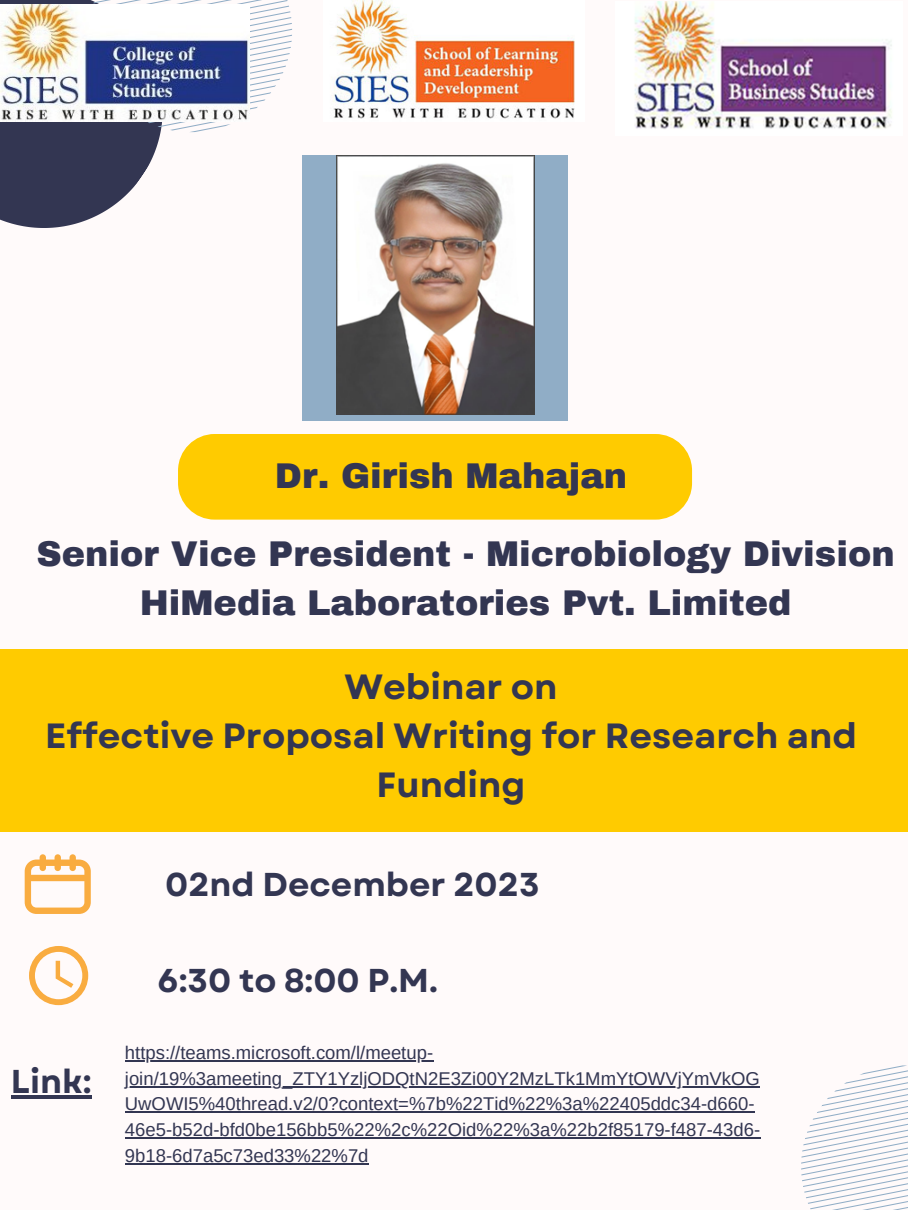
<style>
.page{position:relative;width:908px;height:1210px;background:#fff}
.page>*{position:absolute;margin:0;border:0;box-sizing:border-box;transform-origin:0 0}
.t1{font:900 35px/48.8px "Archivo";color:#333652;text-align:center}
.t2{font:700 35px/48.8px "Garet";color:#333652;text-align:center}
.t3{font:700 33px "Garet";color:#333652}
.t4{font:18.48px/25.7px "Arimo";color:#333652}
</style>
<div class="page">
<div style="left:0;top:0;width:907px;height:1210px;background:#fffafa"></div>
<div style="left:302px;top:155px;width:265px;height:265px;background:#90adc6"></div>
<div style="left:0;top:649px;width:907px;height:182px;background:#ffcb00"></div>
<div style="left:178px;top:434px;width:513px;height:85px;background:#ffcb00;border-radius:37px"></div>
<img style="left:336px;top:155px;width:198px;height:259px">
<img style="left:634px;top:2px;width:258px;height:127px">
<svg style="left:0;top:0;width:292px;height:228px"></svg>
<svg style="left:801px;top:1065px;width:106px;height:145px"></svg>
<img style="left:333px;top:0;width:242px;height:119px">
<img style="left:0;top:5px;width:250px;height:117px">
<svg style="left:25px;top:854px;width:66px;height:60px"></svg>
<svg style="left:29px;top:946px;width:59px;height:59px"></svg>
<hr style="left:125px;top:1060px;width:308px;height:2px;background:#333652">
<hr style="left:125px;top:1085px;width:634px;height:2px;background:#333652">
<hr style="left:125px;top:1111px;width:629px;height:2px;background:#333652">
<hr style="left:125px;top:1137px;width:635px;height:2px;background:#333652">
<hr style="left:125px;top:1163px;width:243px;height:1px;background:#333652">
<hr style="left:11px;top:1095px;width:81px;height:3px;background:#333652">
<p class="t1" style="left:275px;top:452px;width:353px">Dr. Girish Mahajan</p>
<p class="t1" style="left:37px;top:530px;width:859px">Senior Vice President - Microbiology Division<br>HiMedia Laboratories Pvt. Limited</p>
<p class="t2" style="left:344px;top:662px;width:214px">Webinar on</p>
<p class="t2" style="left:45px;top:711px;width:813px">Effective Proposal Writing for Research and<br>Funding</p>
<p class="t3" style="left:165px;top:860px;width:375px">02nd December 2023</p>
<p class="t3" style="left:11px;top:1058px;width:82px">Link:</p>
<p class="t3" style="left:157px;top:956px;width:282px">6:30 to 8:00 P.M.</p>
<p class="t4" style="left:125px;top:1039px;width:636px">https://teams.microsoft.com/l/meetup&shy;join/19%3ameeting_ZTY1YzljODQtN2E3Zi00Y2MzLTk1MmYtOWVjYmVkOG UwOWI5%40thread.v2/0?context=%7b%22Tid%22%3a%22405ddc34-d660- 46e5-b52d-bfd0be156bb5%22%2c%22Oid%22%3a%22b2f85179-f487-43d6- 9b18-6d7a5c73ed33%22%7d</p>
</div>
